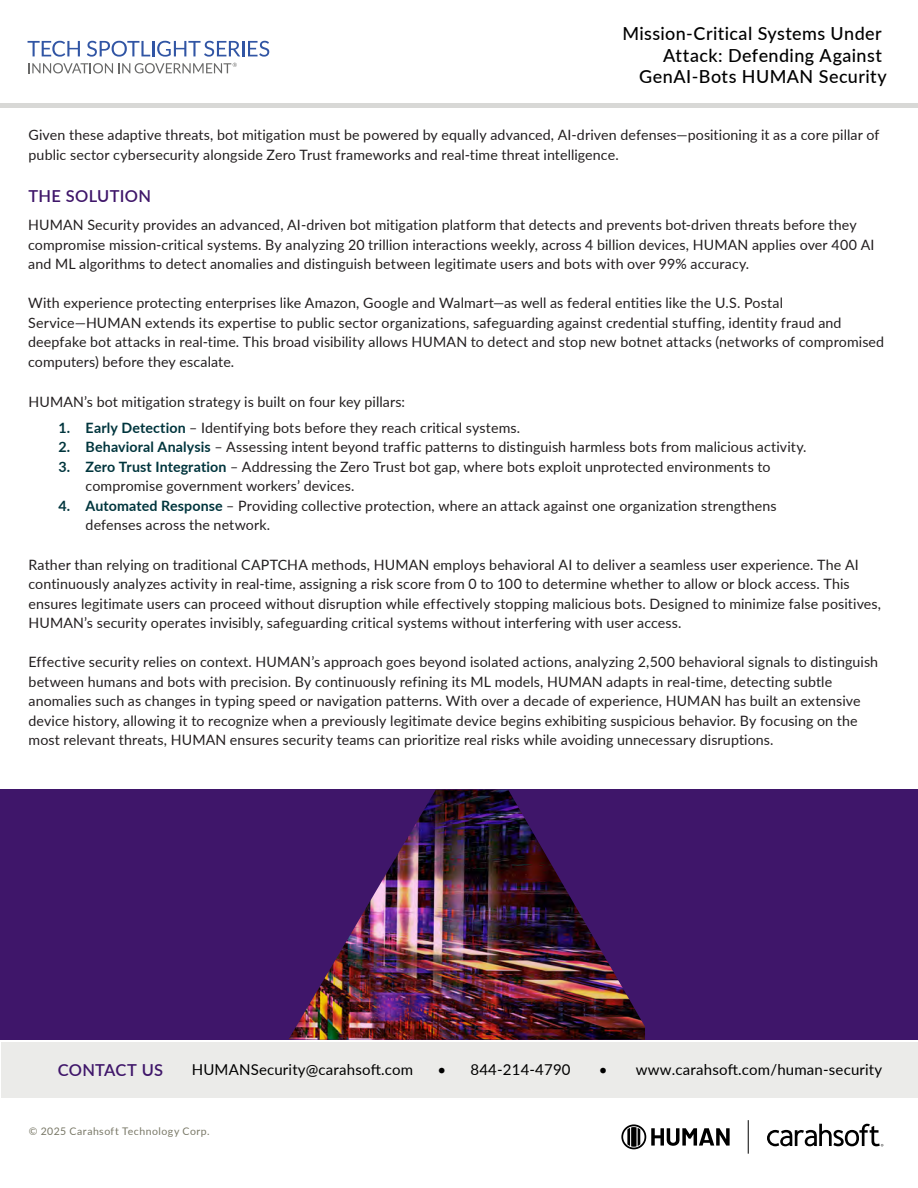
<style>
.page{position:relative;width:918px;height:1188px;background:#fff}
.page>*{position:absolute;margin:0;border:0;box-sizing:border-box;transform-origin:0 0}
.t1{font:500 18px/21.6px "Lato";letter-spacing:.025em;color:#000;text-align:right}
.t2{font:600 16.5px "Lato";letter-spacing:.02em;color:#3f166a}
.t3{font:15px "Lato";letter-spacing:.01em;color:#000}
.t4{font:14.25px/19.5px "Lato";letter-spacing:.01em;color:#231f20}
.t5{font:10.5px "Lato";letter-spacing:.045em;color:#797867}
.s1{font-weight:700;color:#00353d}
</style>
<div class="page">
<div style="left:0;top:103px;width:918px;height:5px;background:#d8d8d6"></div>
<svg style="left:28px;top:41px;width:52px;height:16px"></svg>
<svg style="left:87px;top:41px;width:182px;height:16px"></svg>
<svg style="left:28px;top:63px;width:209px;height:10px"></svg>
<hr style="left:748px;top:1120px;width:1px;height:34px;background:#010101">
<svg style="left:767px;top:1124px;width:116px;height:22px"></svg>
<svg style="left:621px;top:1124px;width:109px;height:25px"></svg>
<div style="left:1px;top:1043px;width:917px;height:55px;background:#ebebe9"></div>
<div style="left:0;top:790px;width:446px;height:250px;background:#3f166a"></div>
<div style="left:404px;top:790px;width:514px;height:250px;background:#3f166a"></div>
<img style="left:289px;top:790px;width:356px;height:250px">
<p class="t1" style="left:622px;top:22px;width:266px">Mission-Critical Systems Under<br>Attack: Defending Against<br>GenAI-Bots HUMAN Security</p>
<p class="t4" style="left:29px;top:125px;width:852px">Given these adaptive threats, bot mitigation must be powered by equally advanced, AI-driven defenses—positioning it as a core pillar of public sector cybersecurity alongside Zero Trust frameworks and real-time threat intelligence.</p>
<p class="t2" style="left:28px;top:184px;width:124px">THE SOLUTION</p>
<p class="t4" style="left:28px;top:215px;width:848px">HUMAN Security provides an advanced, AI-driven bot mitigation platform that detects and prevents bot-driven threats before they compromise mission-critical systems. By analyzing 20 trillion interactions weekly, across 4 billion devices, HUMAN applies over 400 AI and ML algorithms to detect anomalies and distinguish between legitimate users and bots with over 99% accuracy.</p>
<p class="t4" style="left:28px;top:293px;width:858px">With experience protecting enterprises like Amazon, Google and Walmart—as well as federal entities like the U.S. Postal Service—HUMAN extends its expertise to public sector organizations, safeguarding against credential stuffing, identity fraud and deepfake bot attacks in real-time. This broad visibility allows HUMAN to detect and stop new botnet attacks (networks of compromised computers) before they escalate.</p>
<p class="t4" style="left:29px;top:391px;width:378px">HUMAN’s bot mitigation strategy is built on four key pillars:</p>
<p class="t4" style="left:59px;top:417px;width:463px"><span class="s1">1. Early Detection</span> – Identifying bots before they reach critical systems.</p>
<p class="t4" style="left:59px;top:437px;width:749px"><span class="s1">2. Behavioral Analysis</span> – Assessing intent beyond traffic patterns to distinguish harmless bots from malicious activity.</p>
<p class="t4" style="left:86px;top:456px;width:687px;text-indent:-27px"><span class="s1">3. Zero Trust Integration</span> – Addressing the Zero Trust bot gap, where bots exploit unprotected environments to compromise government workers’ devices.</p>
<p class="t4" style="left:86px;top:495px;width:693px;text-indent:-27px"><span class="s1">4. Automated Response</span> – Providing collective protection, where an attack against one organization strengthens defenses across the network.</p>
<p class="t4" style="left:29px;top:554px;width:854px">Rather than relying on traditional CAPTCHA methods, HUMAN employs behavioral AI to deliver a seamless user experience. The AI continuously analyzes activity in real-time, assigning a risk score from 0 to 100 to determine whether to allow or block access. This ensures legitimate users can proceed without disruption while effectively stopping malicious bots. Designed to minimize false positives, HUMAN’s security operates invisibly, safeguarding critical systems without interfering with user access.</p>
<p class="t4" style="left:29px;top:651px;width:851px">Effective security relies on context. HUMAN’s approach goes beyond isolated actions, analyzing 2,500 behavioral signals to distinguish between humans and bots with precision. By continuously refining its ML models, HUMAN adapts in real-time, detecting subtle anomalies such as changes in typing speed or navigation patterns. With over a decade of experience, HUMAN has built an extensive device history, allowing it to recognize when a previously legitimate device begins exhibiting suspicious behavior. By focusing on the most relevant threats, HUMAN ensures security teams can prioritize real risks while avoiding unnecessary disruptions.</p>
<p class="t2" style="left:58px;top:1058px;width:107px">CONTACT US</p>
<p class="t3" style="left:192px;top:1059px;width:223px">HUMANSecurity@carahsoft.com</p>
<p class="t3" style="left:438px;top:1059px;width:135px">• 844-214-4790</p>
<p class="t3" style="left:599px;top:1059px;width:285px">• www.carahsoft.com/human-security</p>
<p class="t5" style="left:29px;top:1123px;width:182px">© 2025 Carahsoft Technology Corp.</p>
</div>
